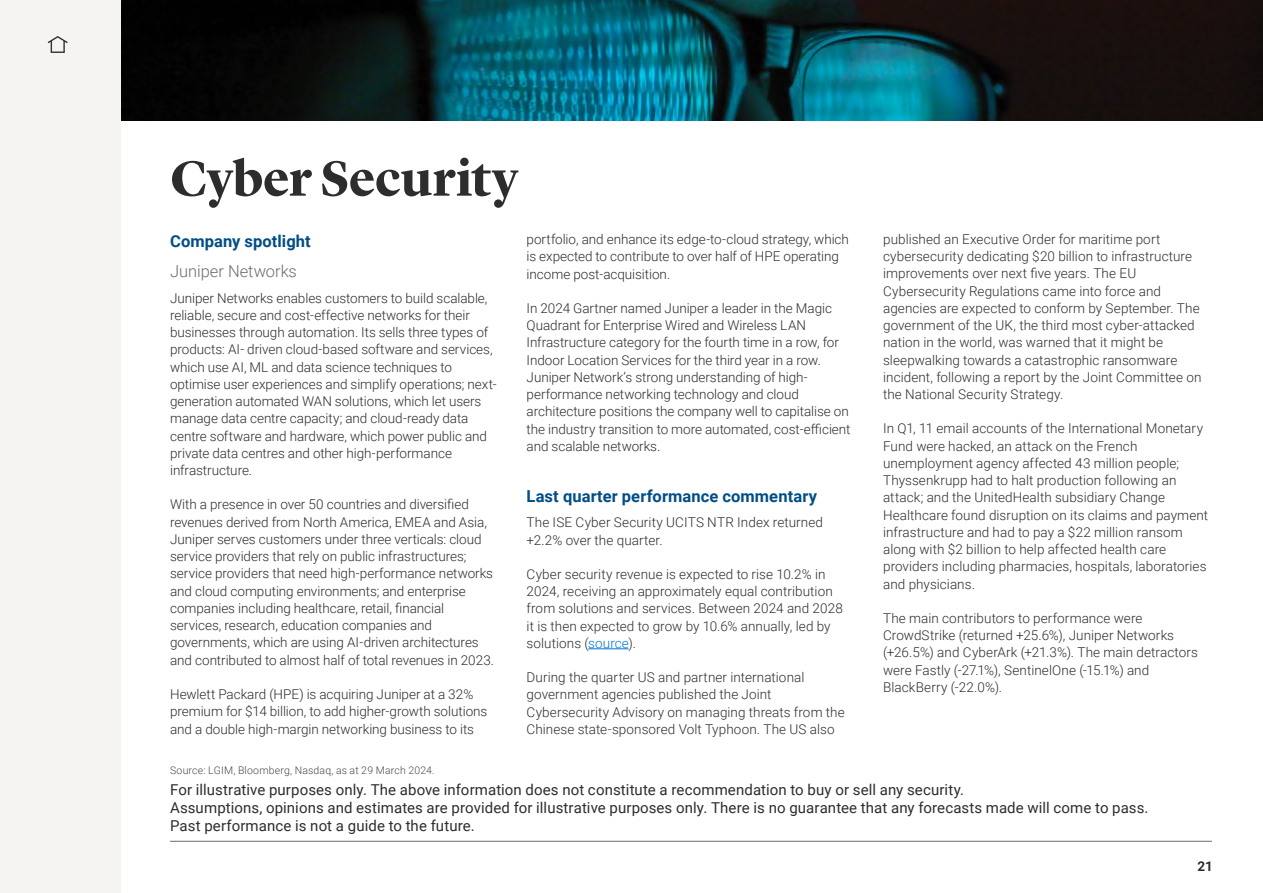
<style>
.page{position:relative;width:1263px;height:893px;background:#fff}
.page>*{position:absolute;margin:0;border:0;box-sizing:border-box;transform-origin:0 0}
.t1{font:700 51px "Lyon Display";letter-spacing:-.005em;color:#2d2d2e}
.t2{font:700 16.5px "Roboto";letter-spacing:.005em;color:#004e86}
.t3{font:300 16.5px "Roboto";color:#6d6d6c}
.t4{font:15px/18px "Roboto";letter-spacing:.005em;color:#2d2d2e}
.t5{font:300 13.5px/17.2px "Roboto";color:#2d2d2e}
.t6{font:700 13.5px "Roboto";color:#2d2d2e}
.t7{font:300 10.5px "Roboto";letter-spacing:.015em;color:#484848}
.s1{color:#0076d6}
</style>
<div class="page">
<hr style="left:170px;top:841px;width:1042px;height:1px;background:#6d6d6c">
<div style="left:0;top:0;width:121px;height:893px;background:#f6f4f3"></div>
<svg style="left:48px;top:36px;width:20px;height:17px"></svg>
<img style="left:121px;top:0;width:1142px;height:121px">
<hr style="left:588px;top:648px;width:40px;height:1px;background:#0076d6">
<h1 class="t1" style="left:170px;top:140px;width:350px">Cyber Security</h1>
<p class="t2" style="left:170px;top:230px;width:142px">Company spotlight</p>
<p class="t3" style="left:170px;top:259px;width:128px">Juniper Networks</p>
<p class="t5" style="left:170px;top:289px;width:328px">Juniper Networks enables customers to build scalable, reliable, secure and cost-effective networks for their businesses through automation. Its sells three types of products: AI- driven cloud-based software and services, which use AI, ML and data science techniques to optimise user experiences and simplify operations; next&shy;generation automated WAN solutions, which let users manage data centre capacity; and cloud-ready data centre software and hardware, which power public and private data centres and other high-performance infrastructure.</p>
<p class="t5" style="left:170px;top:495px;width:325px">With a presence in over 50 countries and diversified revenues derived from North America, EMEA and Asia, Juniper serves customers under three verticals: cloud service providers that rely on public infrastructures; service providers that need high-performance networks and cloud computing environments; and enterprise companies including healthcare, retail, financial services, research, education companies and governments, which are using AI-driven architectures and contributed to almost half of total revenues in 2023.</p>
<p class="t5" style="left:170px;top:685px;width:319px">Hewlett Packard (HPE) is acquiring Juniper at a 32% premium for $14 billion, to add higher-growth solutions and a double high-margin networking business to its</p>
<p class="t5" style="left:527px;top:230px;width:324px">portfolio, and enhance its edge-to-cloud strategy, which is expected to contribute to over half of HPE operating income post-acquisition.</p>
<p class="t5" style="left:527px;top:299px;width:325px">In 2024 Gartner named Juniper a leader in the Magic Quadrant for Enterprise Wired and Wireless LAN Infrastructure category for the fourth time in a row, for Indoor Location Services for the third year in a row.<br>Juniper Network’s strong understanding of high&shy;performance networking technology and cloud architecture positions the company well to capitalise on the industry transition to more automated, cost-efficient and scalable networks.</p>
<p class="t2" style="left:527px;top:484px;width:292px">Last quarter performance commentary</p>
<p class="t5" style="left:527px;top:513px;width:298px">The ISE Cyber Security UCITS NTR Index returned +2.2% over the quarter.</p>
<p class="t5" style="left:527px;top:565px;width:318px">Cyber security revenue is expected to rise 10.2% in 2024, receiving an approximately equal contribution from solutions and services. Between 2024 and 2028 it is then expected to grow by 10.6% annually, led by solutions (<span class="s1">source</span>).</p>
<p class="t5" style="left:527px;top:668px;width:320px">During the quarter US and partner international government agencies published the Joint Cybersecurity Advisory on managing threats from the Chinese state-sponsored Volt Typhoon. The US also</p>
<p class="t5" style="left:883px;top:230px;width:320px">published an Executive Order for maritime port cybersecurity dedicating $20 billion to infrastructure improvements over next five years. The EU Cybersecurity Regulations came into force and agencies are expected to conform by September. The government of the UK, the third most cyber-attacked nation in the world, was warned that it might be sleepwalking towards a catastrophic ransomware incident, following a report by the Joint Committee on the National Security Strategy.</p>
<p class="t5" style="left:883px;top:419px;width:327px">In Q1, 11 email accounts of the International Monetary Fund were hacked, an attack on the French unemployment agency affected 43 million people; Thyssenkrupp had to halt production following an attack; and the UnitedHealth subsidiary Change Healthcare found disruption on its claims and payment infrastructure and had to pay a $22 million ransom along with $2 billion to help affected health care providers including pharmacies, hospitals, laboratories and physicians.</p>
<p class="t5" style="left:883px;top:609px;width:316px">The main contributors to performance were CrowdStrike (returned +25.6%), Juniper Networks (+26.5%) and CyberArk (+21.3%). The main detractors were Fastly (-27.1%), SentinelOne (-15.1%) and BlackBerry (-22.0%).</p>
<p class="t7" style="left:170px;top:763px;width:266px">Source: LGIM, Bloomberg, Nasdaq, as at 29 March 2024.</p>
<p class="t4" style="left:170px;top:780px;width:980px">For illustrative purposes only. The above information does not constitute a recommendation to buy or sell any security.<br>Assumptions, opinions and estimates are provided for illustrative purposes only. There is no guarantee that any forecasts made will come to pass.<br>Past performance is not a guide to the future.</p>
<p class="t6" style="left:1197px;top:856px;width:17px">21</p>
</div>
